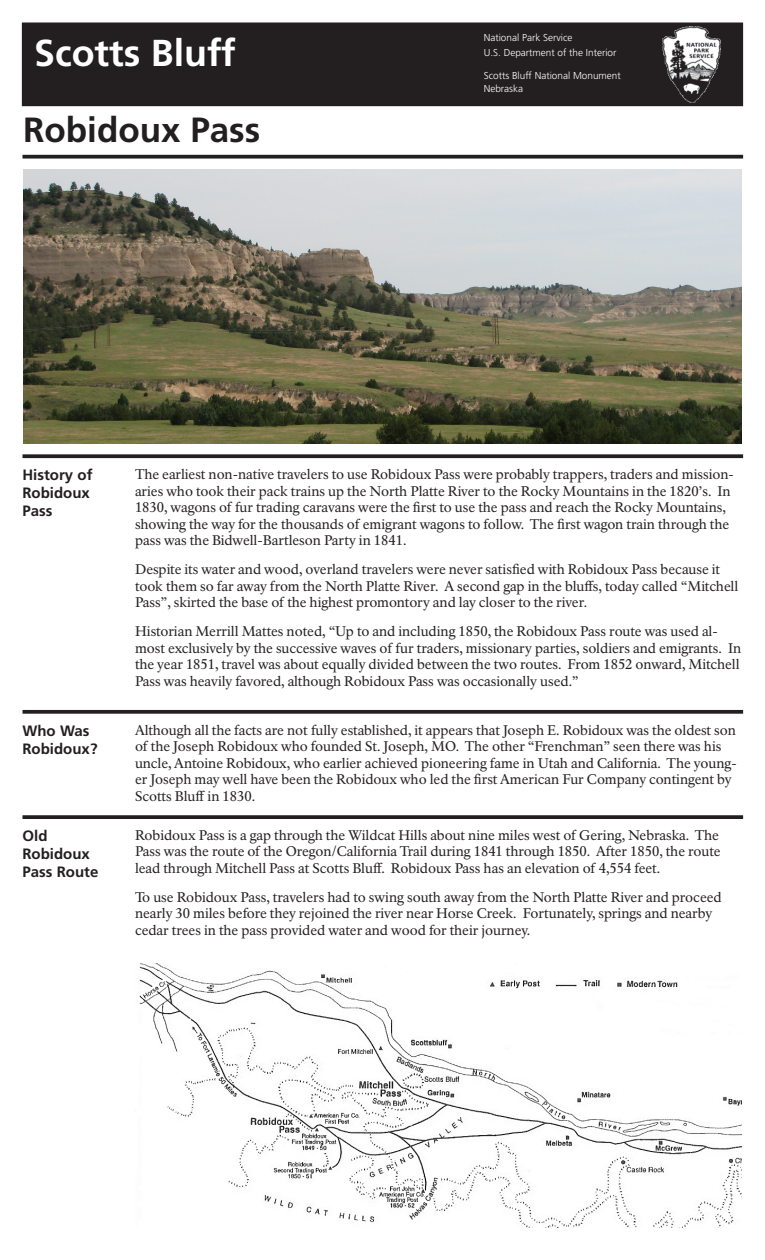
<style>
.page{position:relative;width:765px;height:1260px;background:#fff}
.page>*{position:absolute;margin:0;border:0;box-sizing:border-box;transform-origin:0 0}
.t1{font:700 37.5px "Frutiger LT Std";color:#fff}
.t2{font:700 35px "Frutiger LT Std";color:#231f20}
.t3{font:700 15px/18px "Frutiger LT Std";color:#231f20}
.t4{font:13.75px/16.5px "NPS Rawlinson OT";letter-spacing:-.005em;color:#231f20}
.t5{font:300 10px/15px "Frutiger LT Std";color:#fff}
</style>
<div class="page">
<div style="left:22px;top:23px;width:720px;height:83px;background:#231f20"></div>
<div style="left:22px;top:22px;width:721px;height:84px;border:1px solid #231f20"></div>
<img style="left:662px;top:27px;width:58px;height:75px">
<svg style="left:22px;top:155px;width:721px;height:4px;background:#3b3839"></svg>
<img style="left:24px;top:169px;width:718px;height:275px">
<svg style="left:22px;top:454px;width:721px;height:4px;background:#353233"></svg>
<svg style="left:22px;top:710px;width:721px;height:4px;background:#332f30"></svg>
<svg style="left:22px;top:815px;width:721px;height:4px;background:#302c2d"></svg>
<img style="left:134px;top:963px;width:608px;height:265px">
<h1 class="t1" style="left:34px;top:31px;width:203px">Scotts Bluff</h1>
<p class="t5" style="left:484px;top:30px;width:134px">National Park Service<br>U.S. Department of the Interior</p>
<p class="t5" style="left:484px;top:70px;width:139px;line-height:12.5px">Scotts Bluff National Monument<br>Nebraska</p>
<h2 class="t2" style="left:23px;top:109px;width:239px">Robidoux Pass</h2>
<p class="t3" style="left:22px;top:466px;width:72px">History of<br>Robidoux<br>Pass</p>
<p class="t4" style="left:135px;top:466px;width:600px">The earliest non-native travelers to use Robidoux Pass were probably trappers, traders and mission&shy;aries who took their pack trains up the North Platte River to the Rocky Mountains in the 1820’s. In 1830, wagons of fur trading caravans were the first to use the pass and reach the Rocky Mountains, showing the way for the thousands of emigrant wagons to follow. The first wagon train through the pass was the Bidwell-Bartleson Party in 1841.</p>
<p class="t4" style="left:135px;top:561px;width:605px">Despite its water and wood, overland travelers were never satisfied with Robidoux Pass because it took them so far away from the North Platte River. A second gap in the bluffs, today called “Mitchell<br>Pass”, skirted the base of the highest promontory and lay closer to the river.</p>
<p class="t4" style="left:135px;top:623px;width:608px">Historian Merrill Mattes noted, “Up to and including 1850, the Robidoux Pass route was used al&shy;most exclusively by the successive waves of fur traders, missionary parties, soldiers and emigrants. In the year 1851, travel was about equally divided between the two routes. From 1852 onward, Mitchell Pass was heavily favored, although Robidoux Pass was occasionally used.”</p>
<p class="t3" style="left:22px;top:721px;width:76px">Who Was<br>Robidoux?</p>
<p class="t4" style="left:135px;top:722px;width:603px">Although all the facts are not fully established, it appears that Joseph E. Robidoux was the oldest son of the Joseph Robidoux who founded St. Joseph, MO. The other “Frenchman” seen there was his uncle, Antoine Robidoux, who earlier achieved pioneering fame in Utah and California. The young&shy;er Joseph may well have been the Robidoux who led the first American Fur Company contingent by Scotts Bluff in 1830.</p>
<p class="t3" style="left:22px;top:827px;width:77px">Old<br>Robidoux<br>Pass Route</p>
<p class="t4" style="left:135px;top:827px;width:587px;text-align:justify">Robidoux Pass is a gap through the Wildcat Hills about nine miles west of Gering, Nebraska. The Pass was the route of the Oregon/California Trail during 1841 through 1850. After 1850, the route lead through Mitchell Pass at Scotts Bluff. Robidoux Pass has an elevation of 4,554 feet.</p>
<p class="t4" style="left:135px;top:889px;width:588px">To use Robidoux Pass, travelers had to swing south away from the North Platte River and proceed nearly 30 miles before they rejoined the river near Horse Creek. Fortunately, springs and nearby cedar trees in the pass provided water and wood for their journey.</p>
</div>
